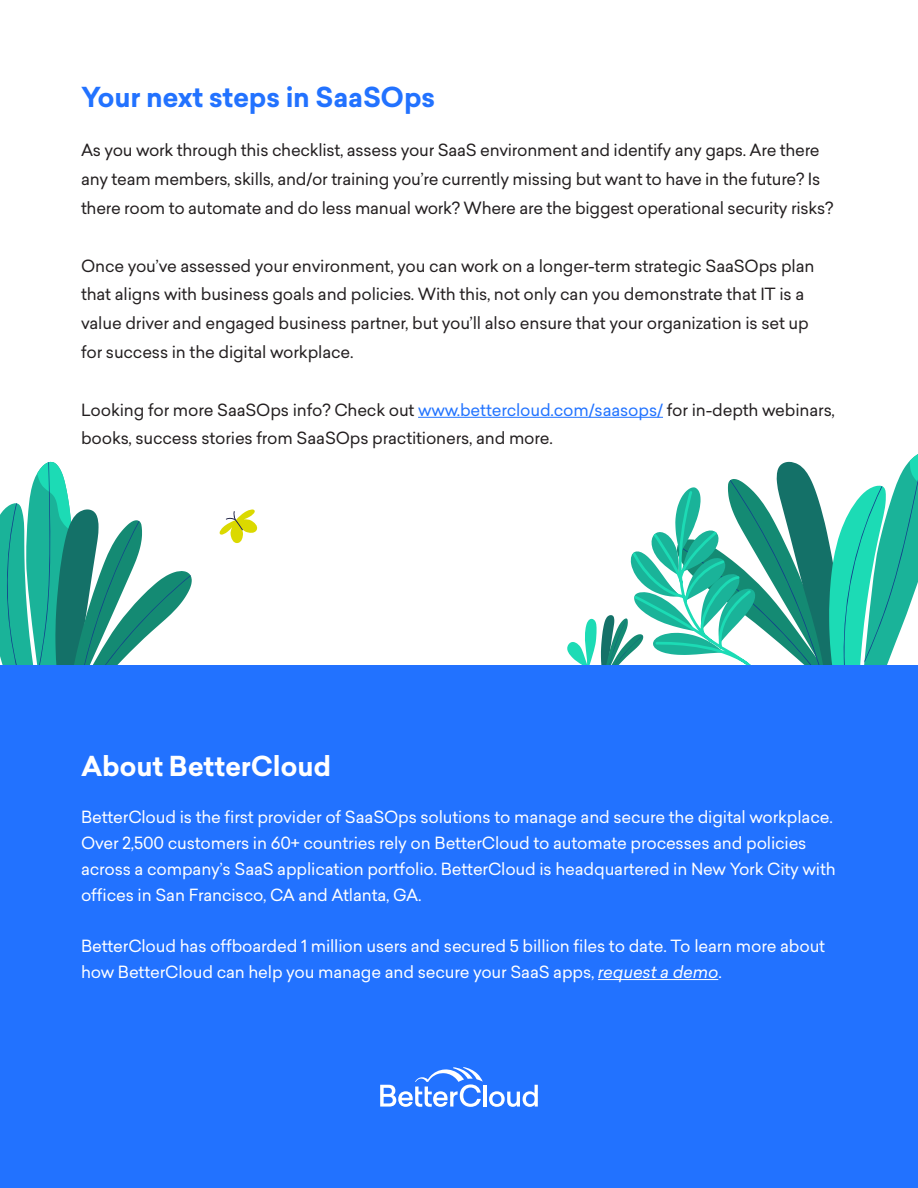
<style>
.page{position:relative;width:918px;height:1188px;background:#fff}
.page>*{position:absolute;margin:0;border:0;box-sizing:border-box;transform-origin:0 0}
.t1{font:700 27px "Sailec";letter-spacing:-.01em;color:#2272ff}
.t2{font:700 27px "Sailec";letter-spacing:-.01em;color:#fff}
.t3{font:16.5px/28.8px "Sailec";letter-spacing:-.01em;color:#231f20}
.t4{font:16.5px/25.8px "Sailec";letter-spacing:-.01em;color:#fff}
.s1{color:#2173ff}
.s2{font-style:italic}
</style>
<div class="page">
<svg style="left:0;top:462px;width:192px;height:203px"></svg>
<svg style="left:219px;top:509px;width:39px;height:35px"></svg>
<svg style="left:567px;top:454px;width:351px;height:211px"></svg>
<div style="left:0;top:665px;width:918px;height:523px;background:#2272ff"></div>
<hr style="left:418px;top:417px;width:245px;height:1px;background:#2173ff">
<hr style="left:598px;top:979px;width:120px;height:1px;background:#fff">
<hr style="left:483px;top:1085px;width:3px;height:22px;background:#fff">
<svg style="left:489px;top:1085px;width:49px;height:22px"></svg>
<svg style="left:380px;top:1067px;width:103px;height:40px"></svg>
<p class="t1" style="left:81px;top:78px;width:356px">Your next steps in SaaSOps</p>
<p class="t3" style="left:81px;top:136px;width:754px">As you work through this checklist, assess your SaaS environment and identify any gaps. Are there any team members, skills, and/or training you’re currently missing but want to have in the future? Is there room to automate and do less manual work? Where are the biggest operational security risks?</p>
<p class="t3" style="left:81px;top:251px;width:735px">Once you’ve assessed your environment, you can work on a longer-term strategic SaaSOps plan that aligns with business goals and policies. With this, not only can you demonstrate that IT is a value driver and engaged business partner, but you’ll also ensure that your organization is set up for success in the digital workplace.</p>
<p class="t3" style="left:81px;top:395px;width:755px">Looking for more SaaSOps info? Check out <span class="s1">www.bettercloud.com/saasops/</span> for in-depth webinars, books, success stories from SaaSOps practitioners, and more.</p>
<p class="t2" style="left:81px;top:747px;width:252px">About BetterCloud</p>
<p class="t4" style="left:81px;top:804px;width:756px">BetterCloud is the first provider of SaaSOps solutions to manage and secure the digital workplace.<br>Over 2,500 customers in 60+ countries rely on BetterCloud to automate processes and policies across a company’s SaaS application portfolio. BetterCloud is headquartered in New York City with offices in San Francisco, CA and Atlanta, GA.</p>
<p class="t4" style="left:81px;top:933px;width:746px">BetterCloud has offboarded 1 million users and secured 5 billion files to date. To learn more about how BetterCloud can help you manage and secure your SaaS apps, <span class="s2">request a demo</span>.</p>
</div>
